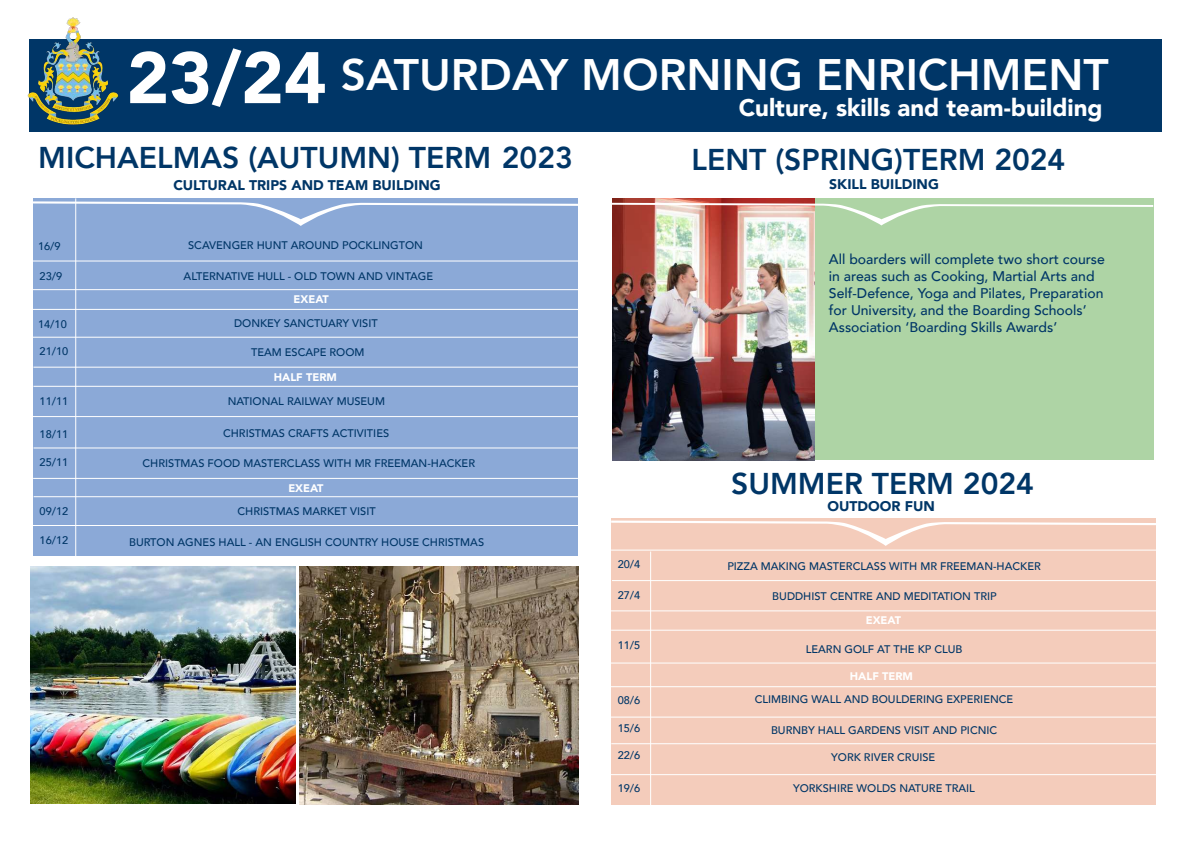
<style>
.page{position:relative;width:1190px;height:845px;background:#fff}
.page>*{position:absolute;margin:0;border:0;box-sizing:border-box;transform-origin:0 0}
.t1{font:800 44px "Avenir";color:#fff}
.t2{font:800 30px "Avenir";color:#003667}
.t3{font:900 24px "Avenir";color:#fff}
.t4{font:500 14px/16.8px "Avenir";color:#003667}
.t5{font:900 14px "Avenir";color:#003667}
.t6{font:500 11px "Avenir";color:#003667}
.t7{font:900 11px "Avenir";color:#fff}
.s1{font-weight:900;font-size:72px}
</style>
<div class="page">
<div style="left:33px;top:198px;width:545px;height:358px;background:#8ba9d7"></div>
<hr style="left:26px;top:260px;width:554px;height:1px;background:#fff">
<hr style="left:31px;top:309px;width:550px;height:1px;background:#fff">
<hr style="left:30px;top:337px;width:550px;height:1px;background:#fff">
<hr style="left:33px;top:386px;width:546px;height:1px;background:#fff">
<div style="left:30px;top:39px;width:1131px;height:93px;background:#003667"></div>
<img style="left:27px;top:18px;width:92px;height:106px">
<hr style="left:23px;top:289px;width:557px;height:1px;background:#fff">
<hr style="left:31px;top:416px;width:550px;height:1px;background:#fff">
<hr style="left:34px;top:447px;width:544px;height:1px;background:#fff">
<hr style="left:34px;top:496px;width:544px;height:1px;background:#fff">
<hr style="left:75px;top:198px;width:1px;height:416px;background:#fff">
<svg style="left:33px;top:201px;width:545px;height:25px"></svg>
<hr style="left:33px;top:366px;width:547px;height:1px;background:#fff">
<hr style="left:24px;top:525px;width:555px;height:1px;background:#fff">
<div style="left:612px;top:198px;width:541px;height:262px;background:#aed4a5"></div>
<img style="left:31px;top:566px;width:265px;height:237px">
<img style="left:299px;top:566px;width:279px;height:238px">
<div style="left:611px;top:518px;width:545px;height:286px;background:#f4ccbb"></div>
<hr style="left:612px;top:580px;width:544px;height:1px;background:#fff">
<hr style="left:611px;top:549px;width:546px;height:1px;background:#fff">
<hr style="left:611px;top:629px;width:545px;height:1px;background:#fff">
<hr style="left:606px;top:662px;width:550px;height:1px;background:#fff">
<hr style="left:610px;top:716px;width:546px;height:1px;background:#fff">
<hr style="left:609px;top:610px;width:548px;height:1px;background:#fff">
<hr style="left:611px;top:743px;width:545px;height:1px;background:#fff">
<hr style="left:611px;top:774px;width:545px;height:1px;background:#fff">
<hr style="left:650px;top:551px;width:1px;height:294px;background:#fff">
<svg style="left:611px;top:520px;width:545px;height:26px"></svg>
<hr style="left:611px;top:686px;width:548px;height:1px;background:#fff">
<img style="left:612px;top:198px;width:203px;height:262px">
<svg style="left:612px;top:203px;width:541px;height:22px"></svg>
<hr style="left:33px;top:478px;width:545px;height:1px;background:#fff">
<h1 class="t1" style="left:127px;top:41px;width:983px"><span class="s1">23/24</span> SATURDAY MORNING ENRICHMENT</h1>
<h3 class="t3" style="left:739px;top:87px;width:365px">Culture, skills and team-building</h3>
<h2 class="t2" style="left:38px;top:134px;width:536px">MICHAELMAS (AUTUMN) TERM 2023</h2>
<h2 class="t2" style="left:691px;top:136px;width:375px">LENT (SPRING)TERM 2024</h2>
<p class="t5" style="left:173px;top:173px;width:269px">CULTURAL TRIPS AND TEAM BUILDING</p>
<p class="t5" style="left:829px;top:172px;width:111px">SKILL BUILDING</p>
<p class="t6" style="left:188px;top:236px;width:236px">SCAVENGER HUNT AROUND POCKLINGTON</p>
<p class="t6" style="left:38px;top:237px;width:24px">16/9</p>
<p class="t6" style="left:40px;top:266px;width:24px">23/9</p>
<p class="t6" style="left:38px;top:315px;width:30px">14/10</p>
<p class="t6" style="left:40px;top:341px;width:30px">21/10</p>
<p class="t6" style="left:251px;top:343px;width:115px">TEAM ESCAPE ROOM</p>
<p class="t7" style="left:274px;top:368px;width:64px">HALF TERM</p>
<p class="t6" style="left:184px;top:266px;width:251px">ALTERNATIVE HULL - OLD TOWN AND VINTAGE</p>
<p class="t7" style="left:294px;top:290px;width:37px">EXEAT</p>
<p class="t6" style="left:234px;top:314px;width:145px">DONKEY SANCTUARY VISIT</p>
<p class="t6" style="left:40px;top:391px;width:30px">11/11</p>
<p class="t6" style="left:228px;top:392px;width:159px">NATIONAL RAILWAY MUSEUM</p>
<p class="t6" style="left:40px;top:425px;width:30px">18/11</p>
<p class="t6" style="left:40px;top:453px;width:30px">25/11</p>
<p class="t6" style="left:223px;top:424px;width:168px">CHRISTMAS CRAFTS ACTIVITIES</p>
<p class="t6" style="left:142px;top:453px;width:334px">CHRISTMAS FOOD MASTERCLASS WITH MR FREEMAN-HACKER</p>
<p class="t7" style="left:288px;top:478px;width:37px">EXEAT</p>
<p class="t6" style="left:40px;top:502px;width:30px">09/12</p>
<p class="t6" style="left:237px;top:502px;width:140px">CHRISTMAS MARKET VISIT</p>
<p class="t6" style="left:40px;top:530px;width:30px">16/12</p>
<p class="t6" style="left:129px;top:532px;width:356px">BURTON AGNES HALL - AN ENGLISH COUNTRY HOUSE CHRISTMAS</p>
<p class="t4" style="left:829px;top:250px;width:277px">All boarders will complete two short course in areas such as Cooking, Martial Arts and Self-Defence, Yoga and Pilates, Preparation for University, and the Boarding Schools’ Association ‘Boarding Skills Awards’</p>
<h2 class="t2" style="left:731px;top:460px;width:304px">SUMMER TERM 2024</h2>
<p class="t5" style="left:827px;top:494px;width:109px">OUTDOOR FUN</p>
<p class="t6" style="left:618px;top:554px;width:24px">20/4</p>
<p class="t6" style="left:727px;top:556px;width:315px">PIZZA MAKING MASTERCLASS WITH MR FREEMAN-HACKER</p>
<p class="t6" style="left:618px;top:586px;width:24px">27/4</p>
<p class="t6" style="left:772px;top:586px;width:226px">BUDDHIST CENTRE AND MEDITATION TRIP</p>
<p class="t7" style="left:865px;top:610px;width:37px">EXEAT</p>
<p class="t6" style="left:618px;top:635px;width:24px">11/5</p>
<p class="t6" style="left:805px;top:639px;width:158px">LEARN GOLF AT THE KP CLUB</p>
<p class="t7" style="left:850px;top:666px;width:64px">HALF TERM</p>
<p class="t6" style="left:618px;top:691px;width:24px">08/6</p>
<p class="t6" style="left:618px;top:718px;width:24px">15/6</p>
<p class="t6" style="left:754px;top:689px;width:260px">CLIMBING WALL AND BOULDERING EXPERIENCE</p>
<p class="t6" style="left:771px;top:720px;width:228px">BURNBY HALL GARDENS VISIT AND PICNIC</p>
<p class="t6" style="left:618px;top:745px;width:24px">22/6</p>
<p class="t6" style="left:831px;top:747px;width:106px">YORK RIVER CRUISE</p>
<p class="t6" style="left:618px;top:778px;width:24px">19/6</p>
<p class="t6" style="left:793px;top:778px;width:183px">YORKSHIRE WOLDS NATURE TRAIL</p>
</div>
